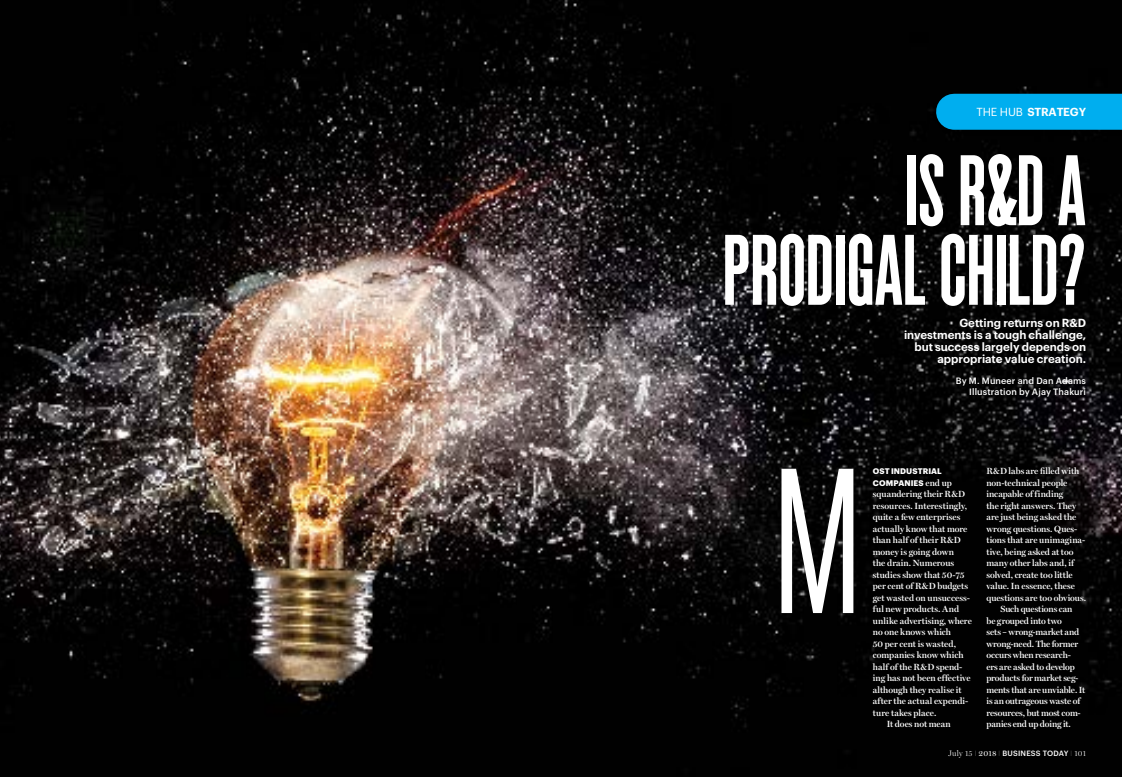
<style>
.page{position:relative;width:1122px;height:777px;background:#fff}
.page>*{position:absolute;margin:0;border:0;box-sizing:border-box;transform-origin:0 0}
.t1{font:500 180.4px "Cactus";color:#fff}
.t2{font:700 87.4px/79.6px "Cactus";color:#fff;text-align:right}
.t3{font:600 11.5px/12px "Graphik";letter-spacing:-.005em;color:#fff;text-align:right}
.t4{font:600 11.4px "Graphik";letter-spacing:-.015em;color:#fff}
.t5{font:600 9px "Miller Display";color:#fff}
.t6{font:500 9px/11px "Graphik";letter-spacing:.015em;color:#fff;text-align:right}
.t7{font:600 9px "Miller Display";letter-spacing:-.02em;color:#fff}
.t8{font:600 9px "Miller Display";letter-spacing:.02em;color:#fff}
.t9{font:700 8px/11.5px "Graphik";letter-spacing:.01em;color:#fff}
.t10{font:500 7.5px "Graphik";letter-spacing:.03em;color:#fff}
.s1{font-weight:400}
.s2{font-family:"Miller Display";font-weight:600;font-size:9px}
.s3{font-family:"Miller Display";font-weight:300;font-size:8px}
.s4{font-weight:100}
.s5{font-family:"Miller Display";font-weight:400;font-size:8px}
</style>
<div class="page">
<img style="left:0;top:0;width:1122px;height:777px">
<div style="left:937px;top:94px;width:185px;height:42px;background:#000;opacity:.24"></div>
<div style="left:954px;top:94px;width:168px;height:36px;background:#00aeef"></div>
<p class="t4" style="left:976px;top:103px;width:111px"><span class="s1">THE HUB</span> strategy</p>
<h2 class="t2" style="left:723px;top:149px;width:365px">IS R&amp;D A<br>PRODIGAL CHILD?</h2>
<p class="t3" style="left:904px;top:316px;width:184px">Getting returns on R&amp;D investments is a tough challenge, but success largely depends on appropriate value creation.</p>
<p class="t6" style="left:956px;top:374px;width:132px">By M. Muneer and Dan Adams<br>I llustration by Ajay Thakuri</p>
<h1 class="t1" style="left:773px;top:424px;width:90px">M</h1>
<p class="t9" style="left:873px;top:465px;width:81px">OST INDUSTRIAL<br>COMPANIES <span class="s2">end up</span></p>
<p class="t5" style="left:873px;top:489px;width:94px">squandering their R&amp;D</p>
<p class="t5" style="left:873px;top:500px;width:96px">resources. Interestingly,</p>
<p class="t5" style="left:873px;top:512px;width:89px">quite a few enterprises</p>
<p class="t5" style="left:873px;top:523px;width:96px">actually know that more</p>
<p class="t5" style="left:873px;top:535px;width:90px">than half of their R&amp;D</p>
<p class="t5" style="left:873px;top:546px;width:83px">money is going down</p>
<p class="t5" style="left:873px;top:558px;width:83px">the drain. Numerous</p>
<p class="t5" style="left:873px;top:569px;width:93px">studies show that 50-75</p>
<p class="t5" style="left:873px;top:581px;width:97px">per cent of R&amp;D budgets</p>
<p class="t5" style="left:873px;top:592px;width:99px">get wasted on unsuccess-</p>
<p class="t5" style="left:873px;top:604px;width:88px">ful new products. And</p>
<p class="t5" style="left:873px;top:615px;width:101px">unlike advertising, where</p>
<p class="t5" style="left:873px;top:627px;width:80px">no one knows which</p>
<p class="t5" style="left:873px;top:638px;width:85px">50 per cent is wasted,</p>
<p class="t5" style="left:873px;top:650px;width:92px">companies know which</p>
<p class="t5" style="left:873px;top:661px;width:91px">half of the R&amp;D spend-</p>
<p class="t5" style="left:873px;top:673px;width:99px">ing has not been effective</p>
<p class="t5" style="left:873px;top:684px;width:90px">although they realise it</p>
<p class="t8" style="left:873px;top:696px;width:97px">after the actual expendi-</p>
<p class="t5" style="left:873px;top:707px;width:65px">ture takes place.</p>
<p class="t5" style="left:887px;top:719px;width:65px">It does not mean</p>
<p class="t5" style="left:986px;top:466px;width:94px">R&amp;D labs are filled with</p>
<p class="t5" style="left:986px;top:477px;width:82px">non-technical people</p>
<p class="t5" style="left:986px;top:489px;width:79px">incapable of finding</p>
<p class="t5" style="left:986px;top:500px;width:91px">the right answers. They</p>
<p class="t5" style="left:986px;top:512px;width:91px">are just being asked the</p>
<p class="t5" style="left:986px;top:523px;width:92px">wrong questions. Ques-</p>
<p class="t5" style="left:986px;top:535px;width:100px">tions that are unimagina-</p>
<p class="t5" style="left:986px;top:546px;width:89px">tive, being asked at too</p>
<p class="t5" style="left:986px;top:558px;width:89px">many other labs and, if</p>
<p class="t5" style="left:986px;top:569px;width:88px">solved, create too little</p>
<p class="t5" style="left:986px;top:581px;width:90px">value. In essence, these</p>
<p class="t5" style="left:986px;top:592px;width:101px">questions are too obvious.</p>
<p class="t5" style="left:1000px;top:604px;width:74px">Such questions can</p>
<p class="t5" style="left:986px;top:615px;width:77px">be grouped into two</p>
<p class="t5" style="left:986px;top:627px;width:94px">sets – wrong-market and</p>
<p class="t7" style="left:986px;top:638px;width:93px">wrong-need. The former</p>
<p class="t5" style="left:986px;top:650px;width:86px">occurs when research-</p>
<p class="t5" style="left:986px;top:661px;width:90px">ers are asked to develop</p>
<p class="t5" style="left:986px;top:673px;width:93px">products for market seg-</p>
<p class="t5" style="left:986px;top:684px;width:100px">ments that are unviable. It</p>
<p class="t5" style="left:986px;top:696px;width:95px">is an outrageous waste of</p>
<p class="t5" style="left:986px;top:707px;width:96px">resources, but most com-</p>
<p class="t7" style="left:986px;top:719px;width:86px">panies end up doing it.</p>
<p class="t10" style="left:949px;top:747px;width:139px"><span class="s3">July 15</span> <span class="s4">I</span> <span class="s5">2018</span> <span class="s4">I</span> Business today <span class="s4">I</span> <span class="s3">101</span></p>
</div>
